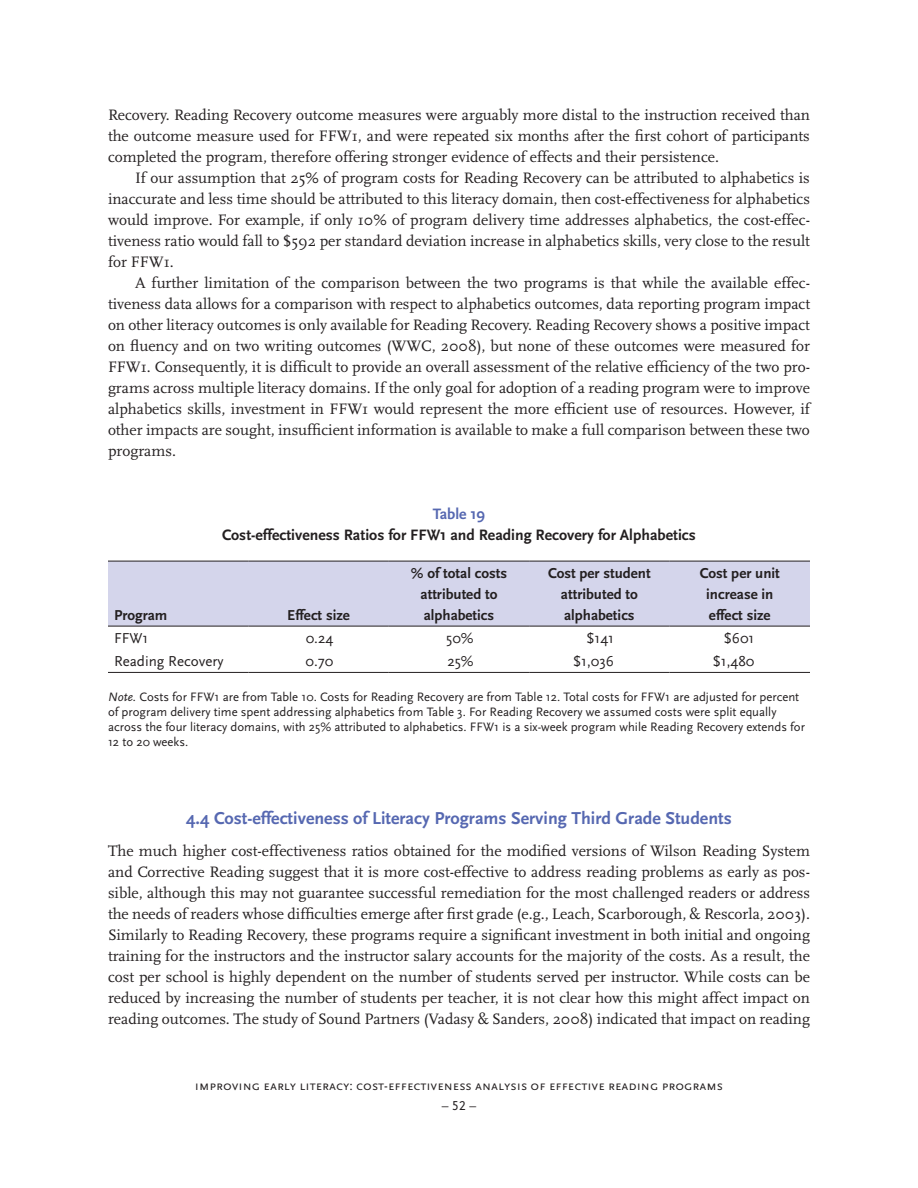
<style>
.page{position:relative;width:918px;height:1188px;background:#fff}
.page>*{position:absolute;margin:0;border:0;box-sizing:border-box;transform-origin:0 0}
.t1{font:700 18px "Scala Sans";color:#5668b1}
.t2{font:15.75px/21px "Scala";color:#231f20;text-align:justify}
.t3{font:700 15.75px "Scala Sans";color:#231f20}
.t4{font:700 15.75px "Scala Sans";color:#5668b1}
.t5{font:700 15px/21px "Scala Sans";color:#231f20;text-align:center}
.t6{font:15px "Scala Sans";color:#231f20}
.t7{font:13.5px "Scala Sans Caps";color:#231f20}
.t8{font:12.75px/15px "Scala Sans";color:#231f20}
.s1{font-style:italic}
</style>
<div class="page">
<div style="left:108px;top:562px;width:702px;height:64px;background:#d4d5eb"></div>
<hr style="left:108px;top:561px;width:140px;height:1px;background:#231f20">
<hr style="left:248px;top:561px;width:141px;height:1px;background:#231f20">
<hr style="left:389px;top:561px;width:140px;height:1px;background:#231f20">
<hr style="left:529px;top:561px;width:141px;height:1px;background:#231f20">
<hr style="left:670px;top:561px;width:140px;height:1px;background:#231f20">
<hr style="left:108px;top:626px;width:140px;height:1px;background:#231f20">
<hr style="left:248px;top:626px;width:141px;height:1px;background:#231f20">
<hr style="left:389px;top:626px;width:140px;height:1px;background:#231f20">
<hr style="left:529px;top:626px;width:141px;height:1px;background:#231f20">
<hr style="left:670px;top:626px;width:140px;height:1px;background:#231f20">
<hr style="left:108px;top:672px;width:140px;height:1px;background:#231f20">
<hr style="left:248px;top:672px;width:141px;height:1px;background:#231f20">
<hr style="left:389px;top:672px;width:140px;height:1px;background:#231f20">
<hr style="left:529px;top:672px;width:141px;height:1px;background:#231f20">
<hr style="left:670px;top:672px;width:140px;height:1px;background:#231f20">
<p class="t2" style="left:108px;top:104px;width:704px">Recovery. Reading Recovery outcome measures were arguably more distal to the instruction received than the outcome measure used for FFW1, and were repeated six months after the first cohort of participants completed the program, therefore offering stronger evidence of effects and their persistence.</p>
<p class="t2" style="left:108px;top:167px;width:704px;text-indent:27px">If our assumption that 25% of program costs for Reading Recovery can be attributed to alphabetics is inaccurate and less time should be attributed to this literacy domain, then cost-effectiveness for alphabetics would improve. For example, if only 10% of program delivery time addresses alphabetics, the cost-effec&shy;tiveness ratio would fall to $592 per standard deviation increase in alphabetics skills, very close to the result for FFW1.</p>
<p class="t2" style="left:108px;top:272px;width:704px;text-indent:27px">A further limitation of the comparison between the two programs is that while the available effec&shy;tiveness data allows for a comparison with respect to alphabetics outcomes, data reporting program impact on other literacy outcomes is only available for Reading Recovery. Reading Recovery shows a positive impact on fluency and on two writing outcomes (WWC, 2008), but none of these outcomes were measured for FFW1. Consequently, it is difficult to provide an overall assessment of the relative efficiency of the two pro&shy;grams across multiple literacy domains. If the only goal for adoption of a reading program were to improve alphabetics skills, investment in FFW1 would represent the more efficient use of resources. However, if other impacts are sought, insufficient information is available to make a full comparison between these two programs.</p>
<p class="t4" style="left:433px;top:505px;width:54px">Table 19</p>
<p class="t3" style="left:222px;top:526px;width:475px">Cost-effectiveness Ratios for FFW1 and Reading Recovery for Alphabetics</p>
<p class="t5" style="left:114px;top:605px;width:55px">Program</p>
<p class="t5" style="left:287px;top:605px;width:64px">Effect size</p>
<p class="t5" style="left:411px;top:563px;width:98px">% of total costs attributed to alphabetics</p>
<p class="t5" style="left:548px;top:563px;width:104px">Cost per student attributed to alphabetics</p>
<p class="t5" style="left:700px;top:563px;width:82px">Cost per unit increase in effect size</p>
<p class="t6" style="left:114px;top:630px;width:36px">FFW1</p>
<p class="t6" style="left:306px;top:630px;width:29px">0.24</p>
<p class="t6" style="left:446px;top:630px;width:29px">50%</p>
<p class="t6" style="left:587px;top:630px;width:29px">$141</p>
<p class="t6" style="left:724px;top:630px;width:32px">$601</p>
<p class="t6" style="left:114px;top:653px;width:111px">Reading Recovery</p>
<p class="t6" style="left:305px;top:653px;width:29px">0.70</p>
<p class="t6" style="left:447px;top:653px;width:28px">25%</p>
<p class="t6" style="left:573px;top:653px;width:42px">$1,036</p>
<p class="t6" style="left:713px;top:653px;width:43px">$1,480</p>
<p class="t8" style="left:108px;top:690px;width:698px"><span class="s1">Note.</span> Costs for FFW1 are from Table 10. Costs for Reading Recovery are from Table 12. Total costs for FFW1 are adjusted for percent of program delivery time spent addressing alphabetics from Table 3. For Reading Recovery we assumed costs were split equally across the four literacy domains, with 25% attributed to alphabetics. FFW1 is a six-week program while Reading Recovery extends for 12 to 20 weeks.</p>
<p class="t1" style="left:186px;top:809px;width:547px">4.4 Cost-effectiveness of Literacy Programs Serving Third Grade Students</p>
<p class="t2" style="left:108px;top:840px;width:704px">The much higher cost-effectiveness ratios obtained for the modified versions of Wilson Reading System and Corrective Reading suggest that it is more cost-effective to address reading problems as early as pos&shy;sible, although this may not guarantee successful remediation for the most challenged readers or address the needs of readers whose difficulties emerge after first grade (e.g., Leach, Scarborough, &amp; Rescorla, 2003).<br>Similarly to Reading Recovery, these programs require a significant investment in both initial and ongoing training for the instructors and the instructor salary accounts for the majority of the costs. As a result, the cost per school is highly dependent on the number of students served per instructor. While costs can be reduced by increasing the number of students per teacher, it is not clear how this might affect impact on reading outcomes. The study of Sound Partners (Vadasy &amp; Sanders, 2008) indicated that impact on reading</p>
<p class="t7" style="left:195px;top:1078px;width:530px">improving early literacy: cost-effectiveness analysis of effective reading programs</p>
<p class="t7" style="left:441px;top:1098px;width:37px">– 52 –</p>
</div>
